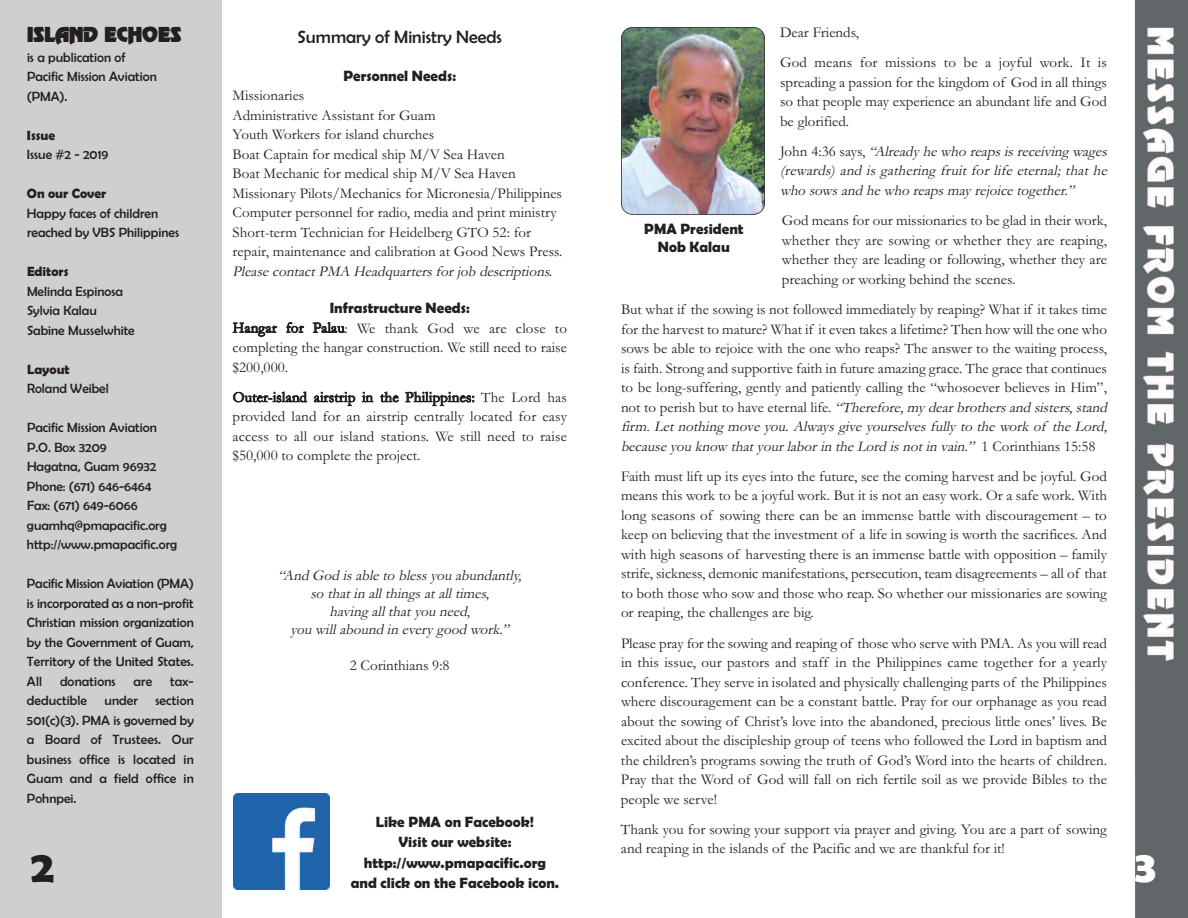
<style>
.page{position:relative;width:1188px;height:918px;background:#fff}
.page>*{position:absolute;margin:0;border:0;box-sizing:border-box;transform-origin:0 0}
.t1{font:700 45px "Berlin Sans FB Demi";color:#fff}
.t2{font:700 45px "Berlin Sans FB Demi";color:#231f20}
.t3{font:800 21px "Roost";color:#231f20}
.t4{font:18px "Berlin Sans FB";color:#231f20}
.t5{font:15px/19.5px "Garamond";color:#231f20;text-align:justify}
.t6{font:italic 15px/18px "Garamond";letter-spacing:.01em;color:#231f20;text-align:center}
.t7{font:700 15px/20.2px "Berlin Sans FB Demi";color:#231f20;text-align:center}
.t8{font:13.5px/19.5px "Berlin Sans FB";color:#231f20}
.t9{font:700 13.5px "Berlin Sans FB Demi";color:#231f20}
.s1{font-style:normal}
.s2{font-style:italic}
</style>
<div class="page">
<img style="left:1135px;top:0;width:53px;height:918px">
<div style="left:0;top:0;width:221px;height:918px;background:#cecfcf"></div>
<img style="left:233px;top:793px;width:96px;height:96px">
<img style="left:621px;top:27px;width:144px;height:187px;border-radius:11px">
<div style="left:621px;top:27px;width:144px;height:188px;border:2px solid #231f20;border-radius:12px"></div>
<h2 class="t3" style="left:27px;top:25px;width:156px">ISLAND ECHOES</h2>
<p class="t8" style="left:27px;top:48px;width:131px">is a publication of<br>Pacific Mission Aviation (PMA).</p>
<p class="t9" style="left:27px;top:127px;width:30px">Issue</p>
<p class="t8" style="left:27px;top:145px;width:83px">Issue #2 - 2019</p>
<p class="t9" style="left:27px;top:186px;width:81px">On our Cover</p>
<p class="t8" style="left:27px;top:204px;width:154px">Happy faces of children reached by VBS Philippines</p>
<p class="t9" style="left:27px;top:264px;width:43px">Editors</p>
<p class="t8" style="left:27px;top:282px;width:109px">Melinda Espinosa<br>Sylvia Kalau<br>Sabine Musselwhite</p>
<p class="t9" style="left:27px;top:361px;width:44px">Layout</p>
<p class="t8" style="left:27px;top:379px;width:83px">Roland Weibel</p>
<p class="t8" style="left:27px;top:418px;width:152px">Pacific Mission Aviation<br>P.O. Box 3209<br>Hagatna, Guam 96932<br>Phone: (671) 646-6464<br>Fax: (671) 649-6066 guamhq@pmapacific.org http://www.pmapacific.org</p>
<p class="t8" style="left:27px;top:574px;width:168px;text-align:justify">Pacific Mission Aviation (PMA) is incorporated as a non-profit Christian mission organization by the Government of Guam, Territory of the United States.<br>All</p>
<p class="t8" style="left:60px;top:672px;width:57px">donations</p>
<p class="t8" style="left:134px;top:672px;width:20px">are</p>
<p class="t8" style="left:170px;top:672px;width:25px">tax-</p>
<p class="t8" style="left:27px;top:691px;width:62px">deductible</p>
<p class="t8" style="left:105px;top:691px;width:35px">under</p>
<p class="t8" style="left:27px;top:691px;width:168px;text-align:justify;text-indent:128px">section 501(c)(3). PMA is governed by a Board of Trustees. Our business office is located in Guam and a field office in Pohnpei.</p>
<h1 class="t2" style="left:31px;top:840px;width:25px">2</h1>
<p class="t4" style="left:298px;top:26px;width:206px">Summary of Ministry Needs</p>
<p class="t7" style="left:343px;top:65px;width:114px">Personnel Needs:</p>
<p class="t5" style="left:233px;top:85px;width:331px;text-align:left">Missionaries<br>Administrative Assistant for Guam<br>Youth Workers for island churches<br>Boat Captain for medical ship M/V Sea Haven<br>Boat Mechanic for medical ship M/V Sea Haven Missionary Pilots/Mechanics for Micronesia/Philippines Computer personnel for radio, media and print ministry Short-term Technician for Heidelberg GTO 52: for repair, maintenance and calibration at Good News Press.</p>
<p class="t6" style="left:233px;top:261px;width:325px">Please contact PMA Headquarters for job descriptions.</p>
<p class="t7" style="left:330px;top:298px;width:142px">Infrastructure Needs:</p>
<p class="t5" style="left:233px;top:318px;width:336px">Hangar for Palau: We thank God we are close to completing the hangar construction. We still need to raise $200,000.</p>
<p class="t5" style="left:233px;top:387px;width:336px">Outer-island airstrip in the Philippines: The Lord has provided land for an airstrip centrally located for easy access to all our island stations. We still need to raise $50,000 to complete the project.</p>
<p class="t6" style="left:278px;top:566px;width:249px">“And God is able to bless you abundantly, so that in all things at all times,<br>having all that you need,<br>you will abound in every good work.”</p>
<p class="t5" style="left:350px;top:655px;width:101px">2 Corinthians 9:8</p>
<p class="t7" style="left:351px;top:812px;width:210px">Like PMA on Facebook!<br>Visit our website: http://www.pmapacific.org and click on the Facebook icon.</p>
<p class="t5" style="left:780px;top:16px;width:328px;line-height:30.3px">Dear Friends,<br>God means for missions to be a joyful work. It is</p>
<p class="t5" style="left:780px;top:72px;width:329px">spreading a passion for the kingdom of God in all things so that people may experience an abundant life and God be glorified.</p>
<p class="t6" style="left:780px;top:141px;width:333px;line-height:19.5px;text-align:justify"><span class="s1">J o h n 4 : 3 6 s ay s ,</span> “Already he who reaps is receiving wages (rewards) and is gathering fruit for life eternal; that he who sows and he who reaps may rejoice together.”</p>
<p class="t5" style="left:782px;top:210px;width:327px">God means for our missionaries to be glad in their work, whether they are sowing or whether they are reaping, whether they are leading or following, whether they are preaching or working behind the scenes.</p>
<p class="t5" style="left:621px;top:299px;width:492px;text-align:left">But what if the sowing is not followed immediately by reaping? What if it takes time for the harvest to mature? What if it even takes a lifetime? Then how will the one who sows be able to rejoice with the one who reaps? The answer to the waiting process, is faith. Strong and supportive faith in future amazing grace. The grace that continues to be long-suffering, gently and patiently calling the “whosoever believes in Him”, not to perish but to have eternal life. <span class="s2">“Therefore,mydearbrothersandsisters,stand firm. Let nothing move you. Always give yourselves fully to the work of the Lord, because you know that your labor in the Lord is not in vain.”</span> 1 C o ri n t h i a n s 1 5 : 5 8</p>
<p class="t5" style="left:621px;top:466px;width:488px">Faith must lift up its eyes into the future, see the coming harvest and be joyful. God means this work to be a joyful work. But it is not an easy work. Or a safe work. With long seasons of sowing there can be an immense battle with discouragement – to keep on believing that the investment of a life in sowing is worth the sacrifices. And with high seasons of harvesting there is an immense battle with opposition – family strife, sickness, demonic manifestations, persecution, team disagreements – all of that to both those who sow and those who reap. So whether our missionaries are sowing or reaping, the challenges are big.</p>
<p class="t5" style="left:621px;top:633px;width:488px">Please pray for the sowing and reaping of those who serve with PMA. As you will read in this issue, our pastors and staff in the Philippines came together for a yearly conference. They serve in isolated and physically challenging parts of the Philippines where discouragement can be a constant battle. Pray for our orphanage as you read about the sowing of Christ’s love into the abandoned, precious little ones’ lives. Be excited about the discipleship group of teens who followed the Lord in baptism and the children’s programs sowing the truth of God’s Word into the hearts of children.<br>Pray that the Word of God will fall on rich fertile soil as we provide Bibles to the people we serve!</p>
<p class="t5" style="left:621px;top:819px;width:488px">Thank you for sowing your support via prayer and giving. You are a part of sowing and reaping in the islands of the Pacific and we are thankful for it!</p>
<p class="t7" style="left:644px;top:220px;width:101px;line-height:18px">PMA President<br>Nob Kalau</p>
<h1 class="t1" style="left:1134px;top:840px;width:23px">3</h1>
</div>
